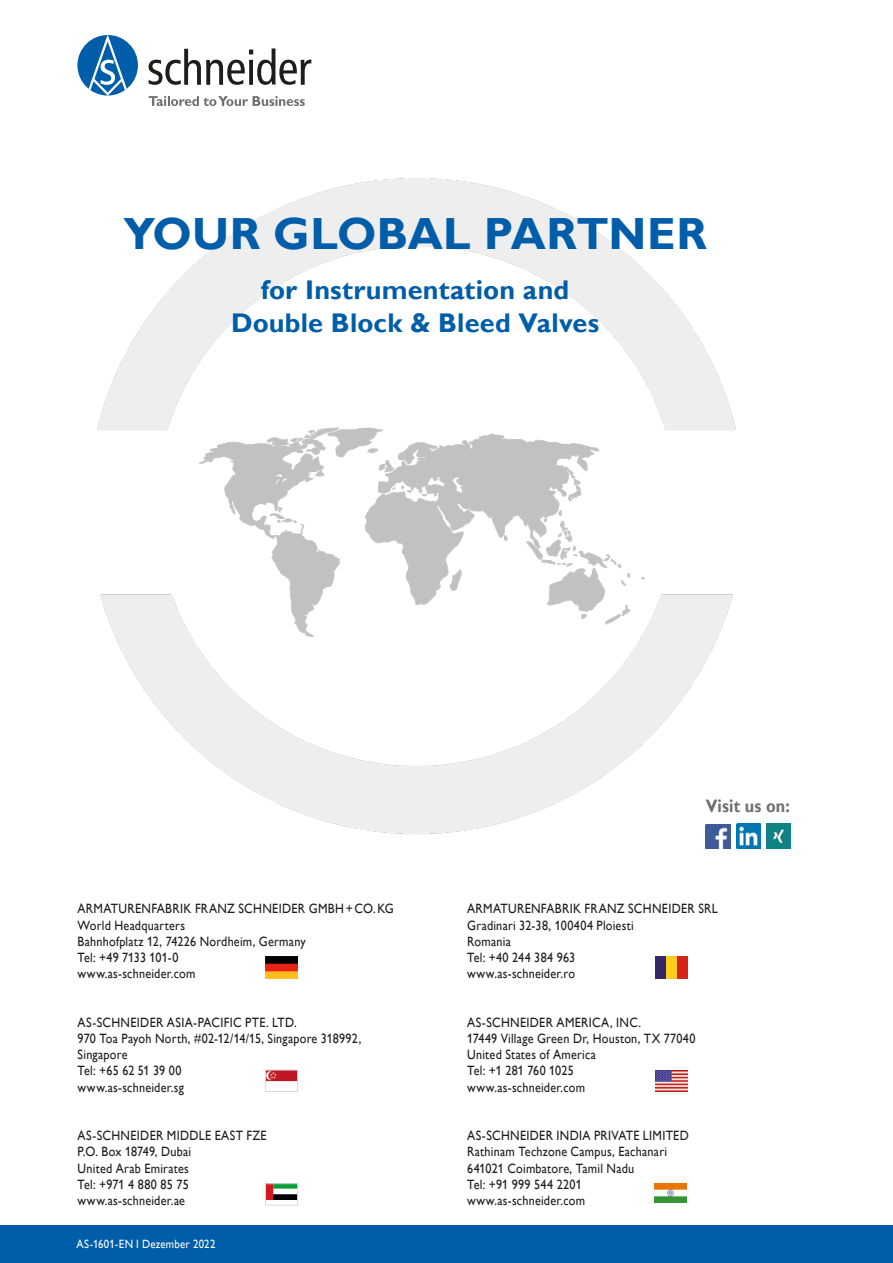
<style>
.page{position:relative;width:893px;height:1263px;background:#fff}
.page>*{position:absolute;margin:0;border:0;box-sizing:border-box;transform-origin:0 0}
.t1{font:700 45px "Gill Alt One";letter-spacing:.005em;color:#005da9}
.t2{font:700 27px/33px "Gill Alt One";letter-spacing:.005em;color:#005da9;text-align:center}
.t3{font:700 18px "Gill Alt One";letter-spacing:.01em;color:#706f6f;scale:.9 1}
.t4{font:13.5px/16.2px "Gill Alt One";letter-spacing:.02em;color:#1d1d1b;scale:.9 1}
.t5{font:13.5px "Gill Sans";letter-spacing:.025em;color:#1d1d1b;scale:.9 1}
.t6{font:12px "Gill Alt One";letter-spacing:.025em;color:#fff;scale:.9 1}
.s1{font-family:"Gill Alt One"}
</style>
<div class="page">
<div style="left:77px;top:35px;width:61px;height:61px;background:#005da9;border-radius:50%"></div>
<svg style="left:89px;top:35px;width:38px;height:61px"></svg>
<svg style="left:149px;top:48px;width:162px;height:37px"></svg>
<svg style="left:149px;top:96px;width:156px;height:10px"></svg>
<div style="left:0;top:1226px;width:893px;height:37px;background:#005da9"></div>
<img style="left:706px;top:842px;width:24px;height:7px">
<img style="left:736px;top:824px;width:25px;height:25px">
<img style="left:766px;top:824px;width:25px;height:24px">
<img style="left:98px;top:178px;width:638px;height:664px">
<img style="left:265px;top:957px;width:32px;height:21px">
<img style="left:267px;top:1072px;width:29px;height:10px">
<div style="left:265px;top:1070px;width:33px;height:21px;border:1px solid #dadada"></div>
<img style="left:655px;top:957px;width:32px;height:21px">
<img style="left:655px;top:1070px;width:32px;height:22px">
<img style="left:267px;top:1185px;width:29px;height:15px">
<div style="left:265px;top:1183px;width:33px;height:22px;border:1px solid #dadada"></div>
<img style="left:655px;top:1183px;width:32px;height:20px">
<h1 class="t1" style="left:123px;top:208px;width:585px">YOUR GLOBAL PARTNER</h1>
<h2 class="t2" style="left:231px;top:273px;width:370px">for Instrumentation and<br>Double Block &amp; Bleed Valves</h2>
<p class="t4" style="left:78px;top:901px;width:353px">ARMATURENFABRIK FRANZ SCHNEIDER GMBH+CO.KG<br>World Headquarters<br>Bahnhofplatz 12, 74226 Nordheim, Germany<br>Tel: +49 7133 101-0<br>www.as-schneider.com</p>
<p class="t4" style="left:78px;top:1014px;width:317px">AS-SCHNEIDER ASIA-PACIFIC PTE. LTD.<br>970 Toa Payoh North, #02-12/14/15, Singapore 318992,<br>Singapore<br>Tel: +65 62 51 39 00<br>www.as-schneider.sg</p>
<p class="t4" style="left:78px;top:1127px;width:212px">AS-SCHNEIDER MIDDLE EAST FZE<br>P.O. Box 18749, Dubai<br>United Arab Emirates<br>Tel: +971 4 880 85 75 www.as-schneider.ae</p>
<p class="t6" style="left:77px;top:1237px;width:156px">AS-1601-EN I Dezember 2022</p>
<h3 class="t3" style="left:706px;top:796px;width:95px">Visit us on:</h3>
<p class="t4" style="left:467px;top:901px;width:280px">ARMATURENFABRIK FRANZ SCHNEIDER SRL<br>Gradinari 32-38, 100404 Ploiesti<br>Romania<br>Tel: +40 244 384 963<br>www.as-schneider.ro</p>
<p class="t4" style="left:467px;top:1014px;width:255px">AS-SCHNEIDER AMERICA, INC.<br>17449 Village Green Dr, Houston, TX 77040<br>United States of America<br>Tel: +1 281 760 1025<br>www.as-schneider.com</p>
<p class="t5" style="left:467px;top:1128px;width:248px"><span class="s1">AS-SCHNEIDER</span> INDIA PRIVATE LIMITED</p>
<p class="t4" style="left:467px;top:1144px;width:224px">Rathinam Techzone Campus, Eachanari<br>641021 Coimbatore, Tamil Nadu<br>Tel: +91 999 544 2201 www.as-schneider.com</p>
</div>
